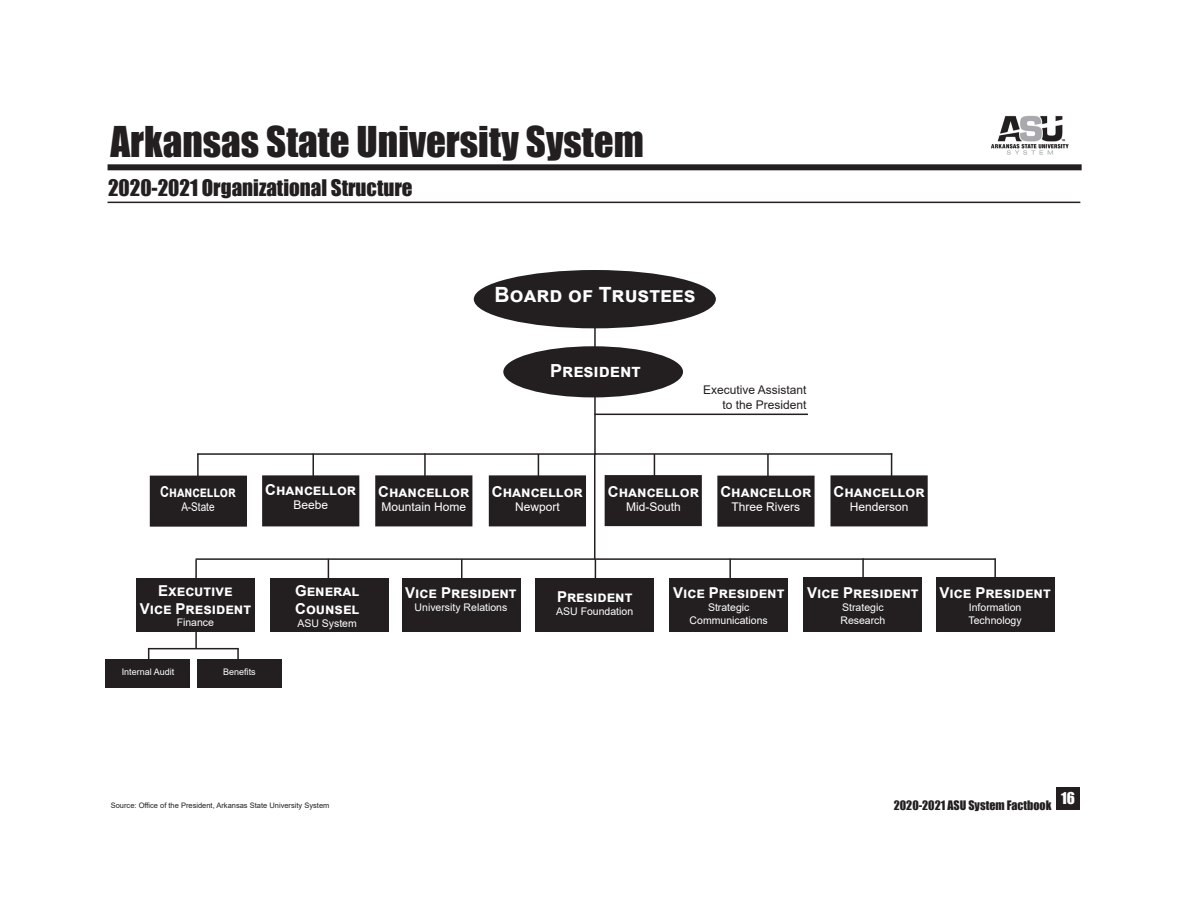
<style>
.page{position:relative;width:1188px;height:918px;background:#fff}
.page>*{position:absolute;margin:0;border:0;box-sizing:border-box;transform-origin:0 0}
.t1{font:39px "Impact";color:#231f20}
.t2{font:21px "Impact";color:#231f20}
.t3{font:700 21px "Arial";color:#fff}
.t4{font:700 18px "Arial";color:#fff}
.t5{font:700 15px/18px "Arial";color:#fff}
.t6{font:700 15px "Arial";color:#fff;scale:.83 1}
.t7{font:12px "Arial";color:#fff}
.t8{font:12px "Arial";color:#231f20}
.t9{font:12px "Impact";color:#231f20}
.t10{font:12px "Arial";color:#fff;scale:.83 1}
.t11{font:10.5px "Arial";color:#fff}
.t12{font:9px "Arial";color:#fff}
.t13{font:7.5px "Arial";color:#231f20}
</style>
<div class="page">
<div style="left:1056px;top:788px;width:24px;height:22px;background:#231f20"></div>
<hr style="left:862px;top:558px;width:2px;height:46px;background:#231f20">
<hr style="left:195px;top:560px;width:2px;height:89px;background:#231f20">
<hr style="left:654px;top:454px;width:1px;height:51px;background:#231f20">
<div style="left:605px;top:476px;width:96px;height:50px;background:#231f20"></div>
<div style="left:605px;top:475px;width:97px;height:51px;border:1px solid #231f20"></div>
<hr style="left:424px;top:453px;width:2px;height:52px;background:#231f20">
<hr style="left:594px;top:453px;width:1px;height:106px;background:#231f20">
<div style="left:376px;top:476px;width:96px;height:50px;background:#231f20"></div>
<div style="left:375px;top:475px;width:97px;height:51px;border:1px solid #231f20"></div>
<hr style="left:328px;top:559px;width:1px;height:60px;background:#231f20">
<div style="left:108px;top:164px;width:974px;height:6px;background:#231f20"></div>
<hr style="left:108px;top:202px;width:972px;height:1px;background:#231f20">
<img style="left:991px;top:115px;width:78px;height:40px">
<hr style="left:312px;top:454px;width:2px;height:51px;background:#231f20">
<hr style="left:594px;top:315px;width:2px;height:140px;background:#231f20">
<hr style="left:729px;top:559px;width:2px;height:45px;background:#231f20">
<svg style="left:461px;top:560px;width:1px;height:18px"></svg>
<div style="left:402px;top:578px;width:119px;height:53px;background:#231f20"></div>
<div style="left:535px;top:578px;width:119px;height:54px;background:#231f20"></div>
<hr style="left:196px;top:558px;width:800px;height:2px;background:#231f20">
<div style="left:136px;top:578px;width:119px;height:53px;background:#231f20"></div>
<hr style="left:197px;top:454px;width:2px;height:51px;background:#231f20">
<div style="left:474px;top:270px;width:242px;height:58px;background:#231f20;border-radius:50%"></div>
<div style="left:503px;top:346px;width:180px;height:51px;background:#231f20;border-radius:50%"></div>
<hr style="left:595px;top:453px;width:297px;height:2px;background:#231f20">
<svg style="left:891px;top:453px;width:1px;height:22px"></svg>
<div style="left:150px;top:476px;width:96px;height:50px;background:#231f20"></div>
<div style="left:150px;top:476px;width:97px;height:51px;border:1px solid #231f20"></div>
<hr style="left:197px;top:453px;width:399px;height:2px;background:#231f20">
<hr style="left:595px;top:414px;width:213px;height:1px;background:#231f20">
<div style="left:270px;top:578px;width:119px;height:53px;background:#231f20"></div>
<div style="left:670px;top:578px;width:118px;height:54px;background:#231f20"></div>
<svg style="left:595px;top:560px;width:1px;height:18px"></svg>
<hr style="left:237px;top:649px;width:2px;height:28px;background:#231f20">
<div style="left:106px;top:659px;width:84px;height:29px;background:#231f20"></div>
<div style="left:197px;top:659px;width:85px;height:29px;background:#231f20"></div>
<hr style="left:148px;top:648px;width:91px;height:1px;background:#231f20">
<div style="left:263px;top:476px;width:96px;height:50px;background:#231f20"></div>
<div style="left:262px;top:475px;width:97px;height:51px;border:1px solid #231f20"></div>
<div style="left:489px;top:476px;width:96px;height:50px;background:#231f20"></div>
<div style="left:489px;top:475px;width:97px;height:51px;border:1px solid #231f20"></div>
<hr style="left:538px;top:454px;width:1px;height:51px;background:#231f20">
<div style="left:831px;top:476px;width:96px;height:50px;background:#231f20"></div>
<div style="left:830px;top:475px;width:98px;height:51px;border:1px solid #231f20"></div>
<div style="left:804px;top:578px;width:118px;height:54px;background:#231f20"></div>
<hr style="left:994px;top:559px;width:2px;height:45px;background:#231f20">
<div style="left:936px;top:578px;width:119px;height:54px;background:#231f20"></div>
<hr style="left:767px;top:454px;width:2px;height:27px;background:#231f20">
<div style="left:718px;top:476px;width:96px;height:50px;background:#231f20"></div>
<div style="left:717px;top:476px;width:98px;height:51px;border:1px solid #231f20"></div>
<p class="t1" style="left:110px;top:111px;width:535px">Arkansas State University System</p>
<p class="t2" style="left:108px;top:171px;width:306px">2020-2021 Organizational Structure</p>
<p class="t3" style="left:495px;top:280px;width:202px">Board of Trustees</p>
<p class="t4" style="left:550px;top:358px;width:92px">President</p>
<p class="t8" style="left:703px;top:382px;width:105px">Executive Assistant</p>
<p class="t8" style="left:723px;top:396px;width:86px">to the President</p>
<p class="t6" style="left:160px;top:481px;width:89px">Chancellor</p>
<p class="t10" style="left:181px;top:499px;width:42px">A-State</p>
<p class="t5" style="left:265px;top:480px;width:89px">Chancellor</p>
<p class="t7" style="left:293px;top:497px;width:36px">Beebe</p>
<p class="t5" style="left:378px;top:483px;width:89px">Chancellor</p>
<p class="t7" style="left:381px;top:499px;width:86px">Mountain Home</p>
<p class="t5" style="left:492px;top:483px;width:89px">Chancellor</p>
<p class="t7" style="left:515px;top:499px;width:46px">Newport</p>
<p class="t5" style="left:608px;top:483px;width:89px">Chancellor</p>
<p class="t7" style="left:626px;top:499px;width:56px">Mid-South</p>
<p class="t5" style="left:720px;top:483px;width:89px">Chancellor</p>
<p class="t7" style="left:732px;top:499px;width:70px">Three Rivers</p>
<p class="t5" style="left:834px;top:483px;width:89px">Chancellor</p>
<p class="t7" style="left:850px;top:499px;width:60px">Henderson</p>
<p class="t5" style="left:158px;top:582px;width:76px">Executive</p>
<p class="t5" style="left:140px;top:600px;width:113px">Vice President</p>
<p class="t11" style="left:177px;top:615px;width:39px">Finance</p>
<p class="t12" style="left:122px;top:666px;width:54px">Internal Audit</p>
<p class="t12" style="left:223px;top:666px;width:34px">Benefits</p>
<p class="t5" style="left:295px;top:582px;width:66px">General<br>Counsel</p>
<p class="t11" style="left:297px;top:616px;width:61px">ASU System</p>
<p class="t5" style="left:405px;top:584px;width:113px">Vice President</p>
<p class="t11" style="left:415px;top:600px;width:94px">University Relations</p>
<p class="t5" style="left:557px;top:588px;width:77px">President</p>
<p class="t11" style="left:556px;top:604px;width:79px">ASU Foundation</p>
<p class="t5" style="left:673px;top:584px;width:113px">Vice President</p>
<p class="t11" style="left:708px;top:600px;width:43px">Strategic</p>
<p class="t11" style="left:690px;top:613px;width:80px">Communications</p>
<p class="t5" style="left:807px;top:584px;width:113px">Vice President</p>
<p class="t11" style="left:842px;top:600px;width:43px">Strategic</p>
<p class="t11" style="left:840px;top:613px;width:46px">Research</p>
<p class="t5" style="left:939px;top:584px;width:113px">Vice President</p>
<p class="t11" style="left:969px;top:600px;width:54px">Information</p>
<p class="t11" style="left:969px;top:613px;width:55px">Technology</p>
<p class="t13" style="left:111px;top:800px;width:220px">Source: Office of the President, Arkansas State University System</p>
<p class="t9" style="left:894px;top:796px;width:183px">2020-2021 ASU System Factbook <sup>16</sup></p>
</div>
